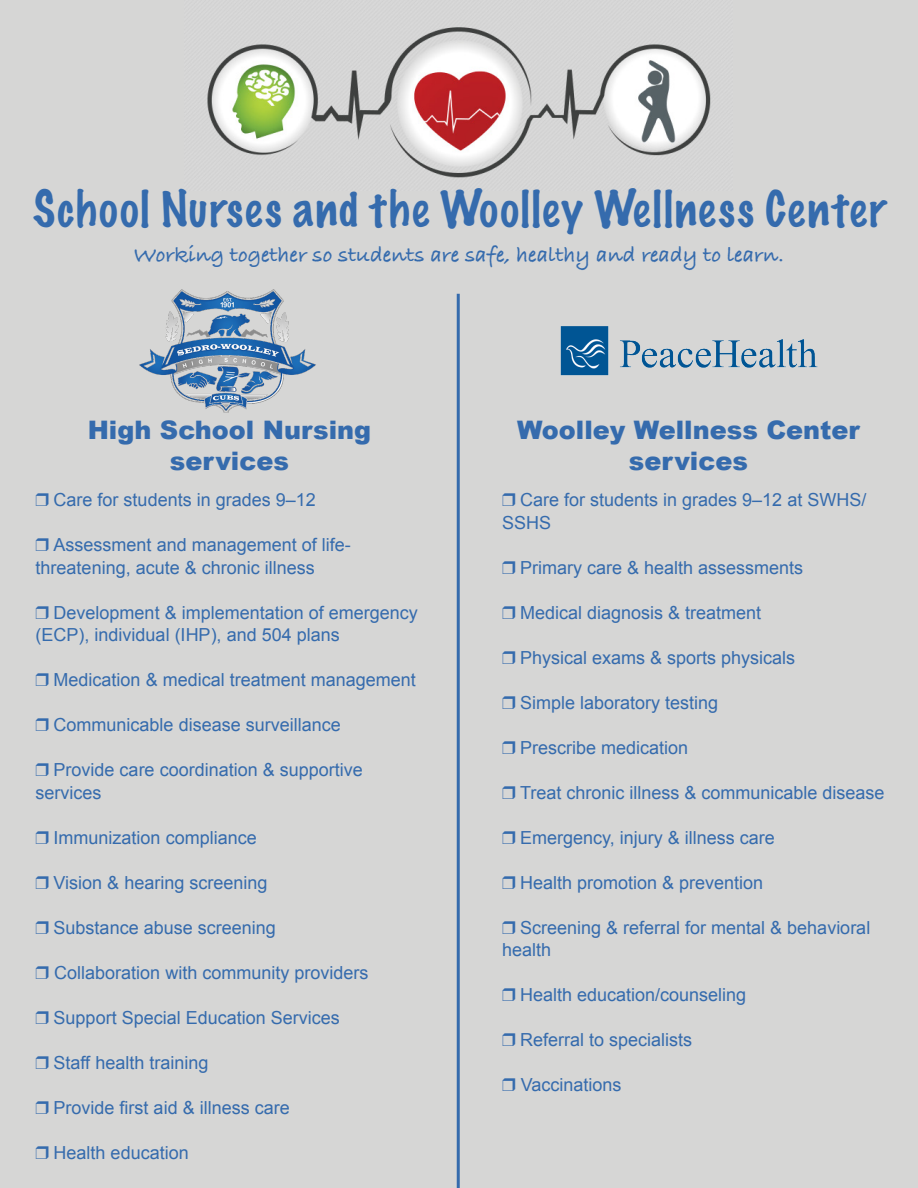
<style>
.page{position:relative;width:918px;height:1188px;background:#d6d6d5}
.page>*{position:absolute;margin:0;border:0;box-sizing:border-box;transform-origin:0 0}
.t1{font:100 45px "Marker Felt";letter-spacing:.045em;color:#356bad}
.t2{font:900 25.5px/30.6px "Arial";color:#356bad;text-align:center}
.t3{font:700 22.5px "Bradley Hand ITCTT";color:#356bad}
.t4{font:18px/22.5px "Arial";color:#356bad}
</style>
<div class="page">
<img style="left:207px;top:27px;width:504px;height:151px">
<hr style="left:457px;top:294px;width:3px;height:894px;background:#356bad">
<img style="left:139px;top:289px;width:177px;height:124px">
<img style="left:560px;top:326px;width:258px;height:50px">
<p class="t1" style="left:33px;top:173px;width:855px">School Nurses and the Woolley Wellness Center</p>
<p class="t3" style="left:134px;top:237px;width:652px">Working together so students are safe, healthy and ready to learn.</p>
<p class="t2" style="left:88px;top:414px;width:285px">High School Nursing</p>
<p class="t2" style="left:170px;top:445px;width:121px">services</p>
<p class="t4" style="left:54px;top:489px;width:264px">Care for students in grades 9–12</p>
<p class="t4" style="left:36px;top:534px;width:317px;text-indent:18px">Assessment and management of life&shy;threatening, acute &amp; chronic illness</p>
<p class="t4" style="left:36px;top:601px;width:384px;text-indent:18px">Development &amp; implementation of emergency (ECP), individual (IHP), and 504 plans</p>
<p class="t4" style="left:54px;top:669px;width:364px">Medication &amp; medical treatment management</p>
<p class="t4" style="left:54px;top:714px;width:289px">Communicable disease surveillance</p>
<p class="t4" style="left:36px;top:759px;width:329px;text-indent:18px">Provide care coordination &amp; supportive services</p>
<p class="t4" style="left:54px;top:826px;width:205px">Immunization compliance</p>
<p class="t4" style="left:54px;top:871px;width:215px">Vision &amp; hearing screening</p>
<p class="t4" style="left:54px;top:916px;width:224px">Substance abuse screening</p>
<p class="t4" style="left:54px;top:961px;width:316px">Collaboration with community providers</p>
<p class="t4" style="left:54px;top:1006px;width:288px">Support Special Education Services</p>
<p class="t4" style="left:54px;top:1051px;width:156px">Staff health training</p>
<p class="t4" style="left:54px;top:1096px;width:238px">Provide first aid &amp; illness care</p>
<p class="t4" style="left:54px;top:1141px;width:137px">Health education</p>
<p class="t2" style="left:517px;top:414px;width:344px">Woolley Wellness Center services</p>
<p class="t4" style="left:502px;top:489px;width:366px;text-indent:18px">Care for students in grades 9–12 at SWHS/<br>SSHS</p>
<p class="t4" style="left:520px;top:556px;width:285px">Primary care &amp; health assessments</p>
<p class="t4" style="left:520px;top:601px;width:243px">Medical diagnosis &amp; treatment</p>
<p class="t4" style="left:520px;top:646px;width:277px">Physical exams &amp; sports physicals</p>
<p class="t4" style="left:520px;top:691px;width:200px">Simple laboratory testing</p>
<p class="t4" style="left:520px;top:736px;width:170px">Prescribe medication</p>
<p class="t4" style="left:520px;top:781px;width:366px">Treat chronic illness &amp; communicable disease</p>
<p class="t4" style="left:520px;top:826px;width:256px">Emergency, injury &amp; illness care</p>
<p class="t4" style="left:520px;top:871px;width:245px">Health promotion &amp; prevention</p>
<p class="t4" style="left:502px;top:916px;width:370px;text-indent:18px">Screening &amp; referral for mental &amp; behavioral health</p>
<p class="t4" style="left:520px;top:984px;width:228px">Health education/counseling</p>
<p class="t4" style="left:520px;top:1029px;width:174px">Referral to specialists</p>
<p class="t4" style="left:521px;top:1074px;width:102px">Vaccinations</p>
</div>
